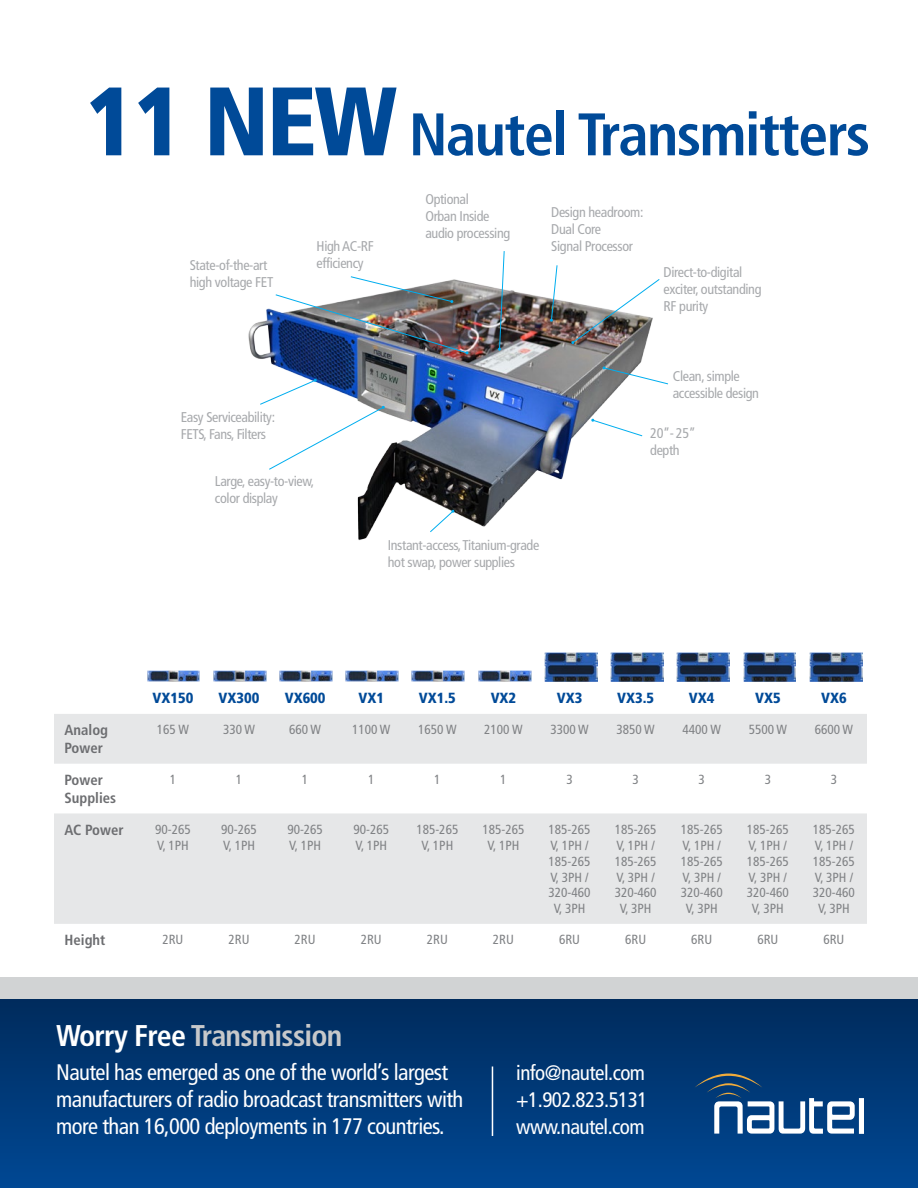
<style>
.page{position:relative;width:918px;height:1188px;background:#fff}
.page>*{position:absolute;margin:0;border:0;box-sizing:border-box;transform-origin:0 0}
.t1{font:700 condensed 60px "Frutiger";letter-spacing:-.025em;color:#004a98}
.t2{font:700 condensed 30px "Frutiger";letter-spacing:-.025em;color:#c7c8ca}
.t3{font:condensed 22.5px/27px "Frutiger";letter-spacing:-.025em;color:#fff}
.t4{font:condensed 21px/27px "Frutiger";letter-spacing:-.025em;color:#fff;text-align:justify}
.t5{font:900 condensed 14.7px "Frutiger";color:#004a98}
.t6{font:700 condensed 14.7px/17.7px "Frutiger";color:#6d6e71}
.t7{font:condensed 14.1px/17px "Frutiger";letter-spacing:-.025em;color:#a7a9ac}
.t8{font:condensed 13.2px/15.9px "Frutiger";color:#808285;text-align:center}
.s1{font-weight:900;font-size:97.05px}
.s2{color:#fff}
</style>
<div class="page">
<div style="left:0;top:977px;width:918px;height:22px;background:#d1d3d4"></div>
<div style="left:0;top:999px;width:918px;height:189px;background:linear-gradient(to bottom,#002b5c,#004894)"></div>
<div style="left:859px;top:1098px;width:5px;height:36px;background:#fff"></div>
<svg style="left:695px;top:1074px;width:160px;height:60px"></svg>
<img style="left:248px;top:282px;width:398px;height:258px">
<svg style="left:429px;top:510px;width:26px;height:23px"></svg>
<svg style="left:259px;top:379px;width:126px;height:91px"></svg>
<svg style="left:602px;top:366px;width:66px;height:19px"></svg>
<img style="left:275px;top:276px;width:194px;height:79px">
<svg style="left:498px;top:251px;width:7px;height:100px"></svg>
<svg style="left:550px;top:265px;width:8px;height:57px"></svg>
<img style="left:571px;top:279px;width:89px;height:65px">
<svg style="left:591px;top:419px;width:52px;height:18px"></svg>
<hr style="left:492px;top:1066px;width:1px;height:70px;background:#fff">
<svg style="left:54px;top:714px;width:813px;height:210px;fill:#e6e7e8"></svg>
<img style="left:147px;top:670px;width:53px;height:11px">
<img style="left:213px;top:670px;width:53px;height:11px">
<img style="left:279px;top:670px;width:53px;height:11px">
<img style="left:346px;top:670px;width:53px;height:11px">
<img style="left:412px;top:670px;width:53px;height:11px">
<img style="left:478px;top:670px;width:53px;height:11px">
<img style="left:544px;top:653px;width:53px;height:29px">
<img style="left:611px;top:653px;width:53px;height:29px">
<img style="left:677px;top:653px;width:53px;height:29px">
<img style="left:743px;top:653px;width:53px;height:29px">
<img style="left:809px;top:653px;width:53px;height:29px">
<h1 class="t1" style="left:85px;top:99px;width:786px"><span class="s1">11 NEW</span> Nautel Transmitters</h1>
<p class="t7" style="left:190px;top:257px;width:85px">State-of-the-art high voltage FET</p>
<p class="t7" style="left:317px;top:238px;width:59px">High AC-RF efficiency</p>
<p class="t7" style="left:425px;top:191px;width:86px">Optional<br>Orban Inside audio processing</p>
<p class="t7" style="left:551px;top:204px;width:94px">Design headroom:<br>Dual Core<br>Signal Processor</p>
<p class="t7" style="left:664px;top:263px;width:99px">Direct-to-digital exciter, outstanding<br>RF purity</p>
<p class="t7" style="left:181px;top:409px;width:96px">Easy Serviceability:<br>FETS, Fans, Filters</p>
<p class="t7" style="left:215px;top:473px;width:101px">Large, easy-to-view, color display</p>
<p class="t7" style="left:388px;top:537px;width:153px">Instant-access, Titanium-grade hot swap, power supplies</p>
<p class="t7" style="left:673px;top:368px;width:88px">Clean, simple accessible design</p>
<p class="t7" style="left:650px;top:425px;width:47px">20”- 25” depth</p>
<p class="t5" style="left:153px;top:689px;width:42px">VX150</p>
<p class="t5" style="left:219px;top:689px;width:42px">VX300</p>
<p class="t5" style="left:285px;top:689px;width:42px">VX600</p>
<p class="t5" style="left:358px;top:689px;width:27px">VX1</p>
<p class="t5" style="left:419px;top:689px;width:39px">VX1.5</p>
<p class="t5" style="left:491px;top:689px;width:27px">VX2</p>
<p class="t5" style="left:557px;top:689px;width:27px">VX3</p>
<p class="t5" style="left:617px;top:689px;width:39px">VX3.5</p>
<p class="t5" style="left:689px;top:689px;width:27px">VX4</p>
<p class="t5" style="left:755px;top:689px;width:27px">VX5</p>
<p class="t5" style="left:821px;top:689px;width:27px">VX6</p>
<p class="t6" style="left:65px;top:722px;width:45px">Analog<br>Power</p>
<p class="t8" style="left:157px;top:722px;width:34px">165 W</p>
<p class="t8" style="left:223px;top:722px;width:34px">330 W</p>
<p class="t8" style="left:289px;top:722px;width:34px">660 W</p>
<p class="t8" style="left:352px;top:722px;width:40px">1100 W</p>
<p class="t8" style="left:418px;top:722px;width:40px">1650 W</p>
<p class="t8" style="left:484px;top:722px;width:40px">2100 W</p>
<p class="t8" style="left:550px;top:722px;width:40px">3300 W</p>
<p class="t8" style="left:616px;top:722px;width:40px">3850 W</p>
<p class="t8" style="left:683px;top:722px;width:40px">4400 W</p>
<p class="t8" style="left:749px;top:722px;width:40px">5500 W</p>
<p class="t8" style="left:815px;top:722px;width:40px">6600 W</p>
<p class="t6" style="left:65px;top:771px;width:53px">Power<br>Supplies</p>
<p class="t8" style="left:170px;top:772px;width:8px">1</p>
<p class="t8" style="left:236px;top:772px;width:8px">1</p>
<p class="t8" style="left:302px;top:772px;width:8px">1</p>
<p class="t8" style="left:368px;top:772px;width:8px">1</p>
<p class="t8" style="left:434px;top:772px;width:8px">1</p>
<p class="t8" style="left:500px;top:772px;width:8px">1</p>
<p class="t8" style="left:566px;top:772px;width:8px">3</p>
<p class="t8" style="left:632px;top:772px;width:8px">3</p>
<p class="t8" style="left:699px;top:772px;width:8px">3</p>
<p class="t8" style="left:765px;top:772px;width:8px">3</p>
<p class="t8" style="left:831px;top:772px;width:8px">3</p>
<p class="t6" style="left:65px;top:821px;width:60px">AC Power</p>
<p class="t8" style="left:155px;top:822px;width:37px;text-align:left">90-265<br>V, 1PH</p>
<p class="t8" style="left:221px;top:822px;width:37px;text-align:left">90-265<br>V, 1PH</p>
<p class="t8" style="left:287px;top:822px;width:37px;text-align:left">90-265<br>V, 1PH</p>
<p class="t8" style="left:353px;top:822px;width:37px;text-align:left">90-265<br>V, 1PH</p>
<p class="t8" style="left:416px;top:822px;width:43px">185-265<br>V, 1PH</p>
<p class="t8" style="left:482px;top:822px;width:43px">185-265<br>V, 1PH</p>
<p class="t8" style="left:549px;top:822px;width:43px">185-265<br>V, 1PH /<br>185-265<br>V, 3PH /<br>320-460<br>V, 3PH</p>
<p class="t8" style="left:615px;top:822px;width:43px">185-265<br>V, 1PH /<br>185-265<br>V, 3PH /<br>320-460<br>V, 3PH</p>
<p class="t8" style="left:681px;top:822px;width:43px">185-265<br>V, 1PH /<br>185-265<br>V, 3PH /<br>320-460<br>V, 3PH</p>
<p class="t8" style="left:747px;top:822px;width:43px">185-265<br>V, 1PH /<br>185-265<br>V, 3PH /<br>320-460<br>V, 3PH</p>
<p class="t8" style="left:813px;top:822px;width:43px">185-265<br>V, 1PH /<br>185-265<br>V, 3PH /<br>320-460<br>V, 3PH</p>
<p class="t6" style="left:65px;top:932px;width:42px">Height</p>
<p class="t8" style="left:162px;top:932px;width:23px">2RU</p>
<p class="t8" style="left:229px;top:932px;width:23px">2RU</p>
<p class="t8" style="left:295px;top:932px;width:23px">2RU</p>
<p class="t8" style="left:361px;top:932px;width:23px">2RU</p>
<p class="t8" style="left:427px;top:932px;width:23px">2RU</p>
<p class="t8" style="left:493px;top:932px;width:23px">2RU</p>
<p class="t8" style="left:559px;top:932px;width:23px">6RU</p>
<p class="t8" style="left:625px;top:932px;width:23px">6RU</p>
<p class="t8" style="left:691px;top:932px;width:23px">6RU</p>
<p class="t8" style="left:757px;top:932px;width:23px">6RU</p>
<p class="t8" style="left:823px;top:932px;width:23px">6RU</p>
<h2 class="t2" style="left:56px;top:1018px;width:288px"><span class="s2">Worry Free</span> Transmission</h2>
<h3 class="t3" style="left:56px;top:1059px;width:409px">Nautel has emerged as one of the world’s largest manufacturers of radio broadcast transmitters with more than 16,000 deployments in 177 countries.</h3>
<h3 class="t4" style="left:516px;top:1059px;width:133px">info@nautel.com +1.902.823.5131 www.nautel.com</h3>
</div>
